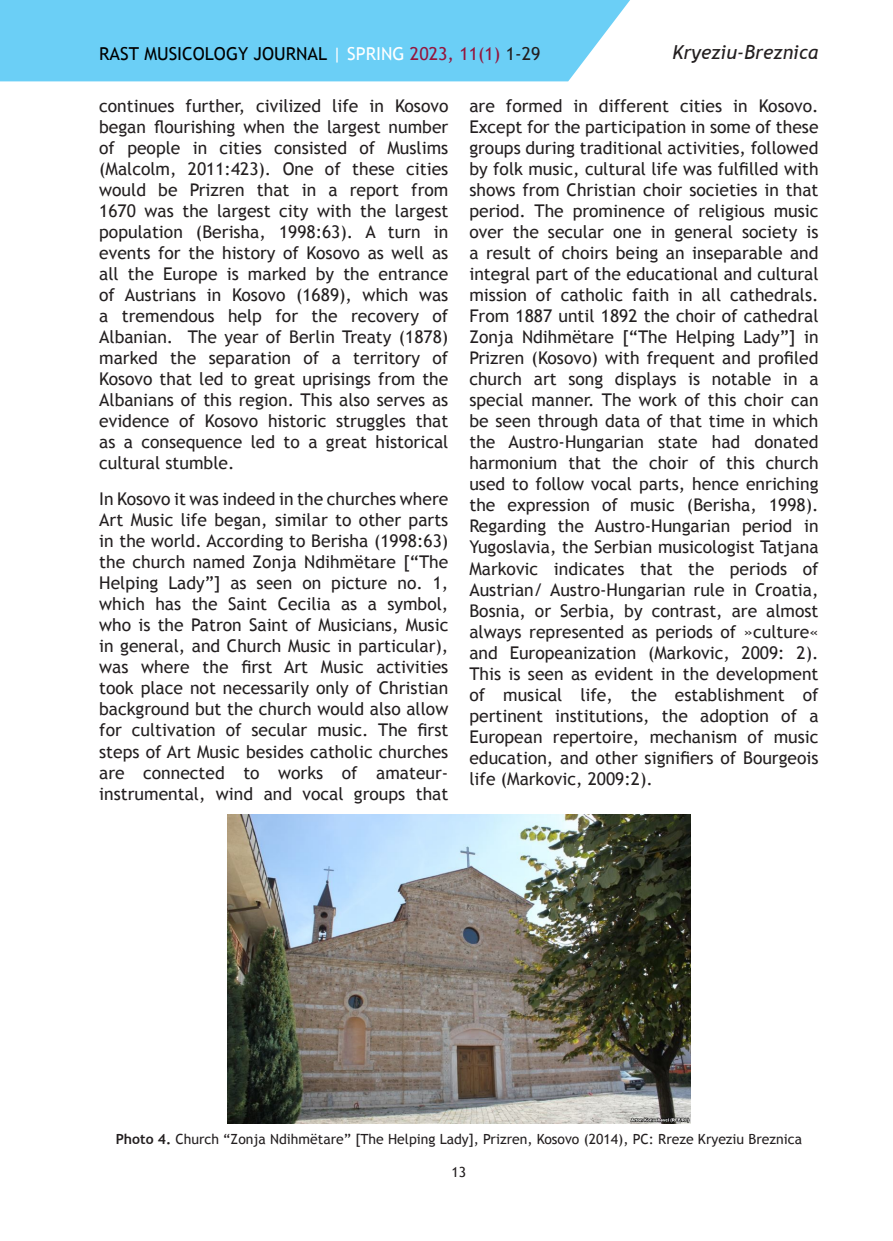
<style>
.page{position:relative;width:893px;height:1241px;background:#fff}
.page>*{position:absolute;margin:0;border:0;box-sizing:border-box;transform-origin:0 0}
.t1{font:italic 19.25px "Trebuchet MS";color:#231f20}
.t2{font:17.85px "Trebuchet MS";color:#000}
.Metin_-_Gövde{font:17.5px/21px "Trebuchet MS";color:#231f20;text-align:justify}
.Örnek{font:14px "Trebuchet MS";color:#231f20}
.s1{color:#fff}
.s2{color:#94163d}
.s3{color:#231f20}
.s4{font-weight:700}
</style>
<div class="page">
<div style="left:0;top:0;width:630px;height:81px;background:#6bcff6"></div>
<img style="left:227px;top:814px;width:464px;height:309px">
<p class="t1" style="left:672px;top:41px;width:147px">Kryeziu-Breznica</p>
<p class="t2" style="left:99px;top:43px;width:443px">RAST MUSICOLOGY JOURNAL <span class="s1">| SPRING</span> <span class="s2">2023, 11(1)</span> <span class="s3">1-29</span></p>
<p class="Metin_-_Gövde" style="left:99px;top:96px;width:351px">continues further, civilized life in Kosovo began flourishing when the largest number of people in cities consisted of Muslims (Malcolm, 2011:423). One of these cities would be Prizren that in a report from 1670 was the largest city with the largest population (Berisha, 1998:63). A turn in events for the history of Kosovo as well as all the Europe is marked by the entrance of Austrians in Kosovo (1689), which was a tremendous help for the recovery of Albanian. The year of Berlin Treaty (1878) marked the separation of a territory of Kosovo that led to great uprisings from the Albanians of this region. This also serves as evidence of Kosovo historic struggles that as a consequence led to a great historical cultural stumble.</p>
<p class="Metin_-_Gövde" style="left:99px;top:489px;width:351px">In Kosovo it was indeed in the churches where Art Music life began, similar to other parts in the world. According to Berisha (1998:63) the church named Zonja Ndihmëtare [“The Helping Lady”] as seen on picture no. 1, which has the Saint Cecilia as a symbol, who is the Patron Saint of Musicians, Music in general, and Church Music in particular), was where the first Art Music activities took place not necessarily only of Christian background but the church would also allow for cultivation of secular music. The first steps of Art Music besides catholic churches are connected to works of amateur&shy;instrumental, wind and vocal groups that</p>
<p class="Metin_-_Gövde" style="left:469px;top:96px;width:351px">are formed in different cities in Kosovo.<br>Except for the participation in some of these groups during traditional activities, followed by folk music, cultural life was fulfilled with shows from Christian choir societies in that period. The prominence of religious music over the secular one in general society is a result of choirs being an inseparable and integral part of the educational and cultural mission of catholic faith in all cathedrals.<br>From 1887 until 1892 the choir of cathedral Zonja Ndihmëtare [“The Helping Lady”] in Prizren (Kosovo) with frequent and profiled church art song displays is notable in a special manner. The work of this choir can be seen through data of that time in which the Austro-Hungarian state had donated harmonium that the choir of this church used to follow vocal parts, hence enriching the expression of music (Berisha, 1998).<br>Regarding the Austro-Hungarian period in Yugoslavia, the Serbian musicologist Tatjana Markovic indicates that the periods of Austrian/ Austro-Hungarian rule in Croatia, Bosnia, or Serbia, by contrast, are almost always represented as periods of »culture« and Europeanization (Markovic, 2009: 2).<br>This is seen as evident in the development of musical life, the establishment of pertinent institutions, the adoption of a European repertoire, mechanism of music education, and other signifiers of Bourgeois life (Markovic, 2009:2).</p>
<p class="Örnek" style="left:116px;top:1130px;width:688px"><span class="s4">Photo 4.</span> Church “Zonja Ndihmëtare” [The Helping Lady], Prizren, Kosovo (2014), PC: Rreze Kryeziu Breznica</p>
<p class="Örnek" style="left:452px;top:1163px;width:16px">13</p>
</div>
